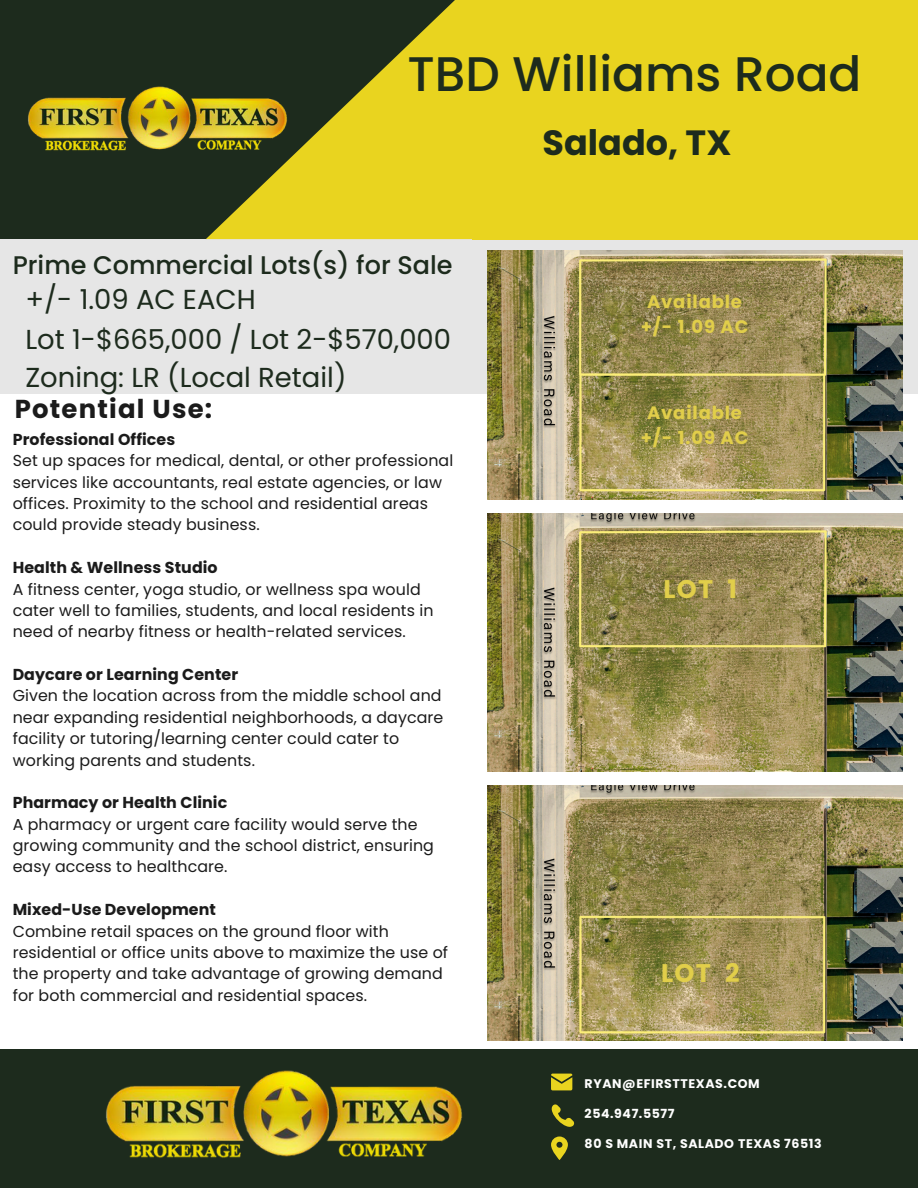
<style>
.page{position:relative;width:918px;height:1188px;background:#fff}
.page>*{position:absolute;margin:0;border:0;box-sizing:border-box;transform-origin:0 0}
.t1{font:500 48.6px "Poppins";color:#1d2b1d}
.t2{font:700 35.1px "Poppins";color:#1d2b1d}
.t3{font:27.45px "Poppins";color:#1d2b1d}
.t4{font:700 25.95px "Poppins";letter-spacing:.045em;color:#1b1b1b}
.t5{font:500 25.5px "Poppins";color:#1d2b1d}
.t6{font:700 25.5px "Poppins";letter-spacing:.045em;color:#e1ce4a}
.t7{font:700 18px "Poppins";letter-spacing:.045em;color:#e1ce4a}
.t8{font:15.9px/21.3px "Poppins";letter-spacing:.005em;color:#1b1b1b}
.t9{font:700 15.9px "Poppins";letter-spacing:.005em;color:#1b1b1b}
.t10{font:700 12.6px "Poppins";letter-spacing:.045em;color:#fff}
</style>
<div class="page">
<div style="left:0;top:0;width:918px;height:239px;background:#1d2b1d"></div>
<div style="left:0;top:239px;width:918px;height:154px;background:#e6e6e6"></div>
<svg style="left:206px;top:0;width:266px;height:239px;fill:#e9d41f"></svg>
<div style="left:472px;top:0;width:446px;height:239px;background:#e9d41f"></div>
<div style="left:0;top:1049px;width:918px;height:139px;background:#1d2b1d"></div>
<svg style="left:551px;top:1137px;width:17px;height:23px"></svg>
<svg style="left:551px;top:1074px;width:21px;height:16px"></svg>
<svg style="left:551px;top:1104px;width:23px;height:23px"></svg>
<img style="left:28px;top:65px;width:277px;height:99px">
<img style="left:106px;top:1070px;width:357px;height:88px">
<img style="left:487px;top:251px;width:415px;height:248px">
<img style="left:487px;top:514px;width:415px;height:257px">
<img style="left:487px;top:786px;width:415px;height:254px">
<p class="t1" style="left:407px;top:40px;width:456px">TBD Williams Road</p>
<p class="t2" style="left:543px;top:118px;width:190px">Salado, TX</p>
<h3 class="t5" style="left:13px;top:247px;width:441px">Prime Commercial Lots(s) for Sale</h3>
<p class="t3" style="left:25px;top:280px;width:232px">+/- 1.09 AC EACH</p>
<p class="t3" style="left:25px;top:320px;width:427px">Lot 1-$665,000 / Lot 2-$570,000</p>
<p class="t3" style="left:25px;top:358px;width:323px">Zoning: LR (Local Retail)</p>
<p class="t4" style="left:15px;top:391px;width:199px">Potential Use:</p>
<h4 class="t9" style="left:13px;top:428px;width:164px">Professional Offices</h4>
<h6 class="t8" style="left:13px;top:450px;width:442px">Set up spaces for medical, dental, or other professional services like accountants, real estate agencies, or law offices. Proximity to the school and residential areas could provide steady business.</h6>
<h6 class="t9" style="left:13px;top:557px;width:207px">Health &amp; Wellness Studio</h6>
<p class="t8" style="left:13px;top:578px;width:422px">A fitness center, yoga studio, or wellness spa would cater well to families, students, and local residents in need of nearby fitness or health-related services.</p>
<p class="t9" style="left:13px;top:663px;width:227px">Daycare or Learning Center</p>
<p class="t8" style="left:13px;top:685px;width:432px">Given the location across from the middle school and near expanding residential neighborhoods, a daycare facility or tutoring/learning center could cater to working parents and students.</p>
<p class="t9" style="left:13px;top:792px;width:216px">Pharmacy or Health Clinic</p>
<p class="t8" style="left:13px;top:813px;width:423px">A pharmacy or urgent care facility would serve the growing community and the school district, ensuring easy access to healthcare.</p>
<h5 class="t9" style="left:13px;top:899px;width:205px">Mixed-Use Development</h5>
<p class="t8" style="left:13px;top:920px;width:437px">Combine retail spaces on the ground floor with residential or office units above to maximize the use of the property and take advantage of growing demand for both commercial and residential spaces.</p>
<p class="t7" style="left:647px;top:289px;width:96px">Available</p>
<p class="t7" style="left:641px;top:314px;width:109px">+/- 1.09 AC</p>
<p class="t7" style="left:647px;top:400px;width:96px">Available</p>
<p class="t7" style="left:641px;top:425px;width:109px">+/- 1.09 AC</p>
<h3 class="t6" style="left:664px;top:572px;width:75px">LOT 1</h3>
<p class="t6" style="left:661px;top:956px;width:80px">LOT 2</p>
<h2 class="t10" style="left:585px;top:1074px;width:177px">RYAN@EFIRSTTEXAS.COM</h2>
<h2 class="t10" style="left:585px;top:1105px;width:91px">254.947.5577</h2>
<h5 class="t10" style="left:585px;top:1135px;width:239px">80 S MAIN ST, SALADO TEXAS 76513</h5>
</div>
